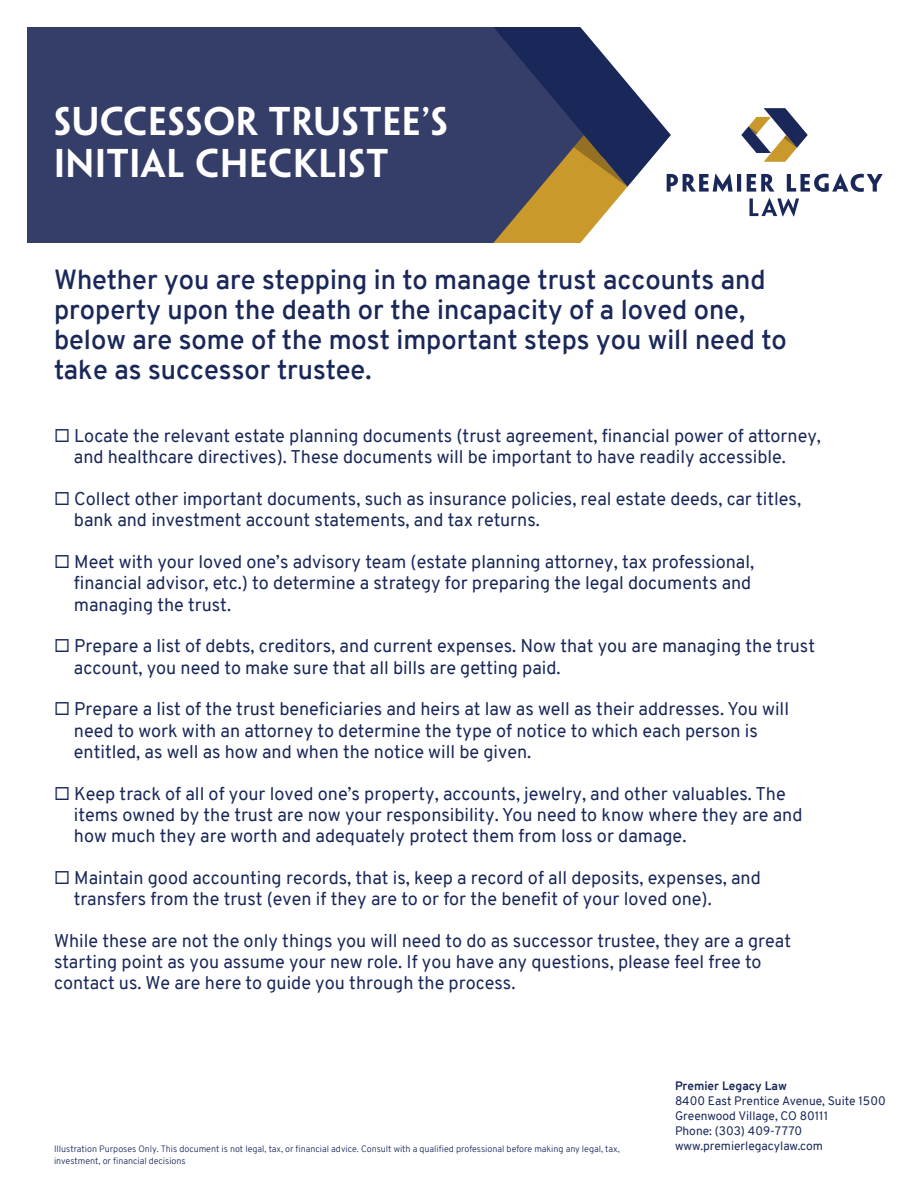
<style>
.page{position:relative;width:918px;height:1188px;background:#fff}
.page>*{position:absolute;margin:0;border:0;box-sizing:border-box;transform-origin:0 0}
.t1{font:600 36px/42px "Penumbra Sans Std";letter-spacing:.02em;color:#fff}
.t2{font:600 27px/30px "Overpass";color:#1a2859}
.t3{font:18px/21px "Overpass";color:#1a2859}
.t4{font:12px/15px "Overpass";color:#1a2859}
.t5{font:700 12px "Overpass";color:#1a2859}
.t6{font:300 9px/12px "Overpass";color:#1a2859}
</style>
<div class="page">
<div style="left:27px;top:27px;width:466px;height:216px;background:#353d69"></div>
<svg style="left:493px;top:27px;width:390px;height:216px"></svg>
<h1 class="t1" style="left:54px;top:100px;width:395px">SUCCESSOR TRUSTEE’S<br>INITIAL CHECKLIST</h1>
<h2 class="t2" style="left:54px;top:265px;width:734px">Whether you are stepping in to manage trust accounts and property upon the death or the incapacity of a loved one, below are some of the most important steps you will need to take as successor trustee.</h2>
<p class="t3" style="left:74px;top:426px;width:749px;text-indent:-20px">◻ Locate the relevant estate planning documents (trust agreement, financial power of attorney, and healthcare directives). These documents will be important to have readily accessible.</p>
<p class="t3" style="left:74px;top:489px;width:729px;text-indent:-20px">◻ Collect other important documents, such as insurance policies, real estate deeds, car titles, bank and investment account statements, and tax returns.</p>
<p class="t3" style="left:74px;top:552px;width:682px;text-indent:-20px">◻ Meet with your loved one’s advisory team (estate planning attorney, tax professional, financial advisor, etc.) to determine a strategy for preparing the legal documents and managing the trust.</p>
<p class="t3" style="left:74px;top:636px;width:743px;text-indent:-20px">◻ Prepare a list of debts, creditors, and current expenses. Now that you are managing the trust account, you need to make sure that all bills are getting paid.</p>
<p class="t3" style="left:74px;top:699px;width:717px;text-indent:-20px">◻ Prepare a list of the trust beneficiaries and heirs at law as well as their addresses. You will need to work with an attorney to determine the type of notice to which each person is entitled, as well as how and when the notice will be given.</p>
<p class="t3" style="left:74px;top:783px;width:730px;text-indent:-20px">◻ Keep track of all of your loved one’s property, accounts, jewelry, and other valuables. The items owned by the trust are now your responsibility. You need to know where they are and how much they are worth and adequately protect them from loss or damage.</p>
<p class="t3" style="left:74px;top:867px;width:688px;text-indent:-20px">◻ Maintain good accounting records, that is, keep a record of all deposits, expenses, and transfers from the trust (even if they are to or for the benefit of your loved one).</p>
<p class="t3" style="left:54px;top:930px;width:739px">While these are not the only things you will need to do as successor trustee, they are a great starting point as you assume your new role. If you have any questions, please feel free to contact us. We are here to guide you through the process.</p>
<p class="t6" style="left:54px;top:1143px;width:567px">Illustration Purposes Only. This document is not legal, tax, or financial advice. Consult with a qualified professional before making any legal, tax, investment, or financial decisions</p>
<p class="t5" style="left:675px;top:1077px;width:113px">Premier Legacy Law</p>
<p class="t4" style="left:675px;top:1093px;width:212px">8400 East Prentice Avenue, Suite 1500<br>Greenwood Village, CO 80111<br>Phone: (303) 409-7770 www.premierlegacylaw.com</p>
</div>
